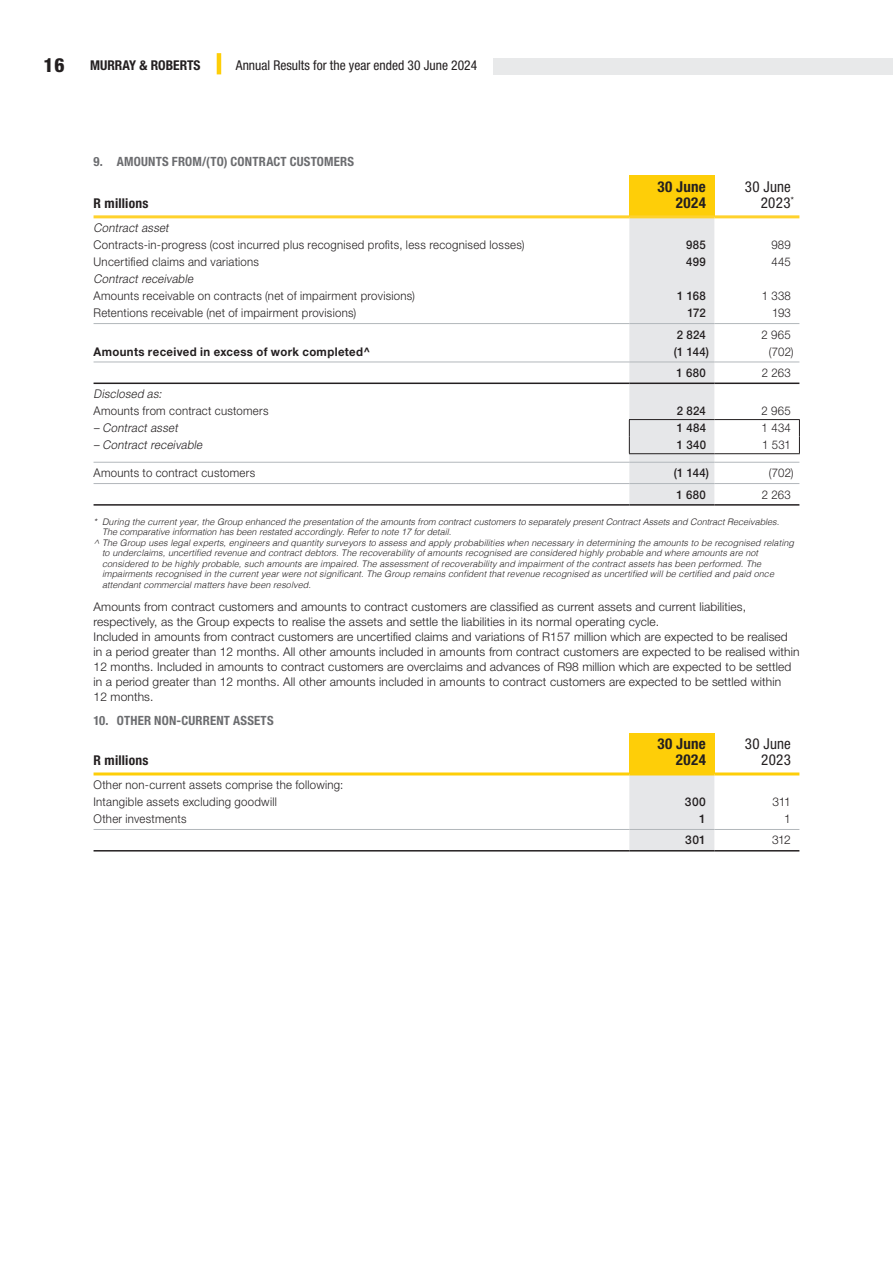
<style>
.page{position:relative;width:893px;height:1263px;background:#fff}
.page>*{position:absolute;margin:0;border:0;box-sizing:border-box;transform-origin:0 0}
.t1{font:800 condensed 19.5px "Helvetica Neue LT Std";color:#231f20}
._2023{font:condensed 15px "Helvetica Neue LT Std";letter-spacing:.02em;color:#231f20}
._2024{font:700 condensed 15px "Helvetica Neue LT Std";letter-spacing:.025em;color:#231f20}
.t2{font:condensed 13.5px "Helvetica Neue LT Std";color:#231f20}
.R_millions{font:700 condensed 13.5px "Helvetica Neue LT Std";letter-spacing:.015em;color:#231f20}
.Notes_level_1{font:700 condensed 12.75px "Helvetica Neue LT Std";letter-spacing:.015em;color:#6c6d70}
.Notes_body{font:300 12px/15px "Helvetica Neue LT Std";letter-spacing:.01em;color:#231f20}
.Table_text{font:300 12px "Helvetica Neue LT Std";letter-spacing:.025em;color:#231f20;scale:.95 1}
.Table_text-2{font:italic 300 12px "Helvetica Neue LT Std";color:#231f20;scale:.95 1}
.Table_text-3{font:500 12px "Helvetica Neue LT Std";letter-spacing:.03em;color:#231f20;scale:.95 1}
.table_level_2{font:700 12px "Helvetica Neue LT Std";letter-spacing:.03em;color:#231f20;scale:.95 1}
.table_bold_figs{font:500 12px "Helvetica Neue LT Std";letter-spacing:.035em;color:#231f20}
.table_figs{font:300 12px "Helvetica Neue LT Std";letter-spacing:-.045em;color:#231f20}
.Footnotes{font:italic 300 9px/10.5px "Helvetica";letter-spacing:.01em;color:#231f20}
</style>
<div class="page">
<div style="left:494px;top:58px;width:399px;height:17px;background:#e8e9ea"></div>
<hr style="left:217px;top:55px;width:4px;height:17px;background:#fece08">
<div style="left:629px;top:175px;width:85px;height:42px;background:#fece08"></div>
<hr style="left:94px;top:504px;width:535px;height:2px;background:#231f20">
<hr style="left:629px;top:504px;width:85px;height:2px;background:#231f20">
<hr style="left:714px;top:504px;width:85px;height:2px;background:#231f20">
<hr style="left:94px;top:215px;width:535px;height:3px;background:#ffd22c">
<hr style="left:629px;top:215px;width:85px;height:3px;background:#ffd22c">
<hr style="left:714px;top:215px;width:85px;height:3px;background:#ffd22c">
<hr style="left:94px;top:362px;width:535px;height:1px;background:#b2b7bb">
<hr style="left:714px;top:362px;width:85px;height:1px;background:#b2b7bb">
<hr style="left:94px;top:383px;width:535px;height:1px;background:#231f20">
<hr style="left:714px;top:383px;width:85px;height:1px;background:#231f20">
<hr style="left:714px;top:419px;width:86px;height:1px;background:#231f20">
<div style="left:629px;top:217px;width:85px;height:288px;background:#e6e7e9"></div>
<svg style="left:799px;top:420px;width:1px;height:33px"></svg>
<hr style="left:629px;top:453px;width:85px;height:1px;background:#231f20">
<hr style="left:714px;top:453px;width:86px;height:1px;background:#231f20">
<hr style="left:94px;top:462px;width:535px;height:1px;background:#b2b7bb">
<hr style="left:629px;top:462px;width:85px;height:1px;background:#b2b7bb">
<hr style="left:714px;top:462px;width:85px;height:1px;background:#b2b7bb">
<hr style="left:94px;top:483px;width:535px;height:1px;background:#b2b7bb">
<hr style="left:629px;top:483px;width:85px;height:1px;background:#b2b7bb">
<hr style="left:714px;top:483px;width:85px;height:1px;background:#b2b7bb">
<hr style="left:94px;top:323px;width:535px;height:1px;background:#b2b7bb">
<hr style="left:629px;top:323px;width:85px;height:1px;background:#b2b7bb">
<hr style="left:714px;top:323px;width:85px;height:1px;background:#b2b7bb">
<div style="left:629px;top:733px;width:85px;height:41px;background:#fece08"></div>
<div style="left:629px;top:775px;width:85px;height:75px;background:#e6e7e9"></div>
<hr style="left:94px;top:850px;width:535px;height:1px;background:#231f20">
<hr style="left:629px;top:850px;width:85px;height:1px;background:#231f20">
<hr style="left:714px;top:850px;width:85px;height:1px;background:#231f20">
<hr style="left:94px;top:829px;width:535px;height:1px;background:#b2b7bb">
<hr style="left:629px;top:829px;width:85px;height:1px;background:#b2b7bb">
<hr style="left:714px;top:829px;width:85px;height:1px;background:#b2b7bb">
<hr style="left:94px;top:772px;width:535px;height:3px;background:#fece08">
<hr style="left:629px;top:772px;width:85px;height:3px;background:#fece08">
<hr style="left:714px;top:772px;width:85px;height:3px;background:#fece08">
<h1 class="t1" style="left:44px;top:53px;width:22px">16</h1>
<h3 class="R_millions" style="left:90px;top:57px;width:112px">MURRAY &amp; ROBERTS</h3>
<h3 class="t2" style="left:236px;top:57px;width:243px">Annual Results for the year ended 30 June 2024</h3>
<p class="Notes_level_1" style="left:94px;top:154px;width:262px">9. AMOUNTS FROM/(TO) CONTRACT CUSTOMERS</p>
<p class="R_millions" style="left:94px;top:195px;width:57px">R millions</p>
<p class="_2024" style="left:657px;top:177px;width:50px">30 June</p>
<p class="_2024" style="left:676px;top:194px;width:32px">2024</p>
<p class="_2023" style="left:745px;top:178px;width:48px">30 June</p>
<p class="_2023" style="left:761px;top:194px;width:35px">2023<sup>*</sup></p>
<p class="Table_text-2" style="left:94px;top:220px;width:83px">Contract asset</p>
<p class="Table_text" style="left:94px;top:237px;width:455px">Contracts-in-progress (cost incurred plus recognised profits, less recognised losses)</p>
<p class="Table_text-3" style="left:686px;top:237px;width:22px">985</p>
<p class="Table_text" style="left:771px;top:237px;width:22px">989</p>
<p class="Table_text" style="left:94px;top:254px;width:176px">Uncertified claims and variations</p>
<p class="Table_text-3" style="left:686px;top:255px;width:22px">499</p>
<p class="Table_text" style="left:771px;top:254px;width:22px">445</p>
<p class="Table_text-2" style="left:94px;top:271px;width:109px">Contract receivable</p>
<p class="Table_text" style="left:94px;top:288px;width:340px">Amounts receivable on contracts (net of impairment provisions)</p>
<p class="Table_text-3" style="left:677px;top:289px;width:32px">1 168</p>
<p class="Table_text" style="left:762px;top:288px;width:32px">1 338</p>
<p class="Table_text" style="left:94px;top:306px;width:278px">Retentions receivable (net of impairment provisions)</p>
<p class="Table_text-3" style="left:687px;top:306px;width:21px">172</p>
<p class="Table_text" style="left:772px;top:306px;width:21px">193</p>
<p class="Table_text-3" style="left:677px;top:327px;width:32px">2 824</p>
<p class="Table_text" style="left:761px;top:327px;width:32px">2 965</p>
<p class="table_level_2" style="left:94px;top:344px;width:293px">Amounts received in excess of work completed^</p>
<p class="Table_text-3" style="left:674px;top:344px;width:39px">(1 144)</p>
<p class="Table_text" style="left:769px;top:344px;width:28px">(702)</p>
<p class="Table_text-3" style="left:676px;top:365px;width:33px">1 680</p>
<p class="Table_text" style="left:762px;top:365px;width:32px">2 263</p>
<p class="Table_text-2" style="left:94px;top:387px;width:76px">Disclosed as:</p>
<p class="Table_text" style="left:94px;top:404px;width:186px">Amounts from contract customers</p>
<p class="Table_text-3" style="left:677px;top:404px;width:32px">2 824</p>
<p class="Table_text" style="left:761px;top:404px;width:32px">2 965</p>
<p class="Table_text-2" style="left:94px;top:421px;width:93px">– Contract asset</p>
<p class="Table_text-3" style="left:677px;top:421px;width:33px">1 484</p>
<p class="Table_text" style="left:762px;top:421px;width:32px">1 434</p>
<p class="Table_text-2" style="left:94px;top:438px;width:118px">– Contract receivable</p>
<p class="Table_text-3" style="left:677px;top:438px;width:33px">1 340</p>
<p class="Table_text" style="left:762px;top:438px;width:32px">1 531</p>
<p class="Table_text" style="left:94px;top:466px;width:172px">Amounts to contract customers</p>
<p class="Table_text-3" style="left:674px;top:466px;width:39px">(1 144)</p>
<p class="Table_text" style="left:769px;top:466px;width:28px">(702)</p>
<p class="Table_text-3" style="left:676px;top:487px;width:33px">1 680</p>
<p class="Table_text" style="left:762px;top:487px;width:32px">2 263</p>
<p class="Footnotes" style="left:102px;top:516px;width:679px;text-indent:-9px">* During the current year, the Group enhanced the presentation of the amounts from contract customers to separately present Contract Assets and Contract Receivables.<br>The comparative information has been restated accordingly. Refer to note 17 for detail.</p>
<p class="Footnotes" style="left:102px;top:537px;width:693px;text-indent:-9px">^ The Group uses legal experts, engineers and quantity surveyors to assess and apply probabilities when necessary in determining the amounts to be recognised relating to underclaims, uncertified revenue and contract debtors. The recoverability of amounts recognised are considered highly probable and where amounts are not considered to be highly probable, such amounts are impaired. The assessment of recoverability and impairment of the contract assets has been performed. The impairments recognised in the current year were not significant. The Group remains confident that revenue recognised as uncertified will be certified and paid once attendant commercial matters have been resolved.</p>
<p class="Notes_body" style="left:94px;top:599px;width:707px">Amounts from contract customers and amounts to contract customers are classified as current assets and current liabilities, respectively, as the Group expects to realise the assets and settle the liabilities in its normal operating cycle.<br>Included in amounts from contract customers are uncertified claims and variations of R157 million which are expected to be realised in a period greater than 12 months. All other amounts included in amounts from contract customers are expected to be realised within 12 months. Included in amounts to contract customers are overclaims and advances of R98 million which are expected to be settled in a period greater than 12 months. All other amounts included in amounts to contract customers are expected to be settled within<br>12 months.</p>
<p class="Notes_level_1" style="left:94px;top:712px;width:182px">10. OTHER NON-CURRENT ASSETS</p>
<p class="R_millions" style="left:94px;top:752px;width:57px">R millions</p>
<p class="_2024" style="left:657px;top:734px;width:50px">30 June</p>
<p class="_2024" style="left:676px;top:751px;width:32px">2024</p>
<p class="_2023" style="left:745px;top:735px;width:48px">30 June</p>
<p class="_2023" style="left:761px;top:751px;width:31px">2023</p>
<p class="Table_text" style="left:94px;top:777px;width:265px">Other non-current assets comprise the following:</p>
<p class="Table_text" style="left:94px;top:794px;width:194px">Intangible assets excluding goodwill</p>
<p class="table_bold_figs" style="left:685px;top:794px;width:22px">300</p>
<p class="table_figs" style="left:772px;top:794px;width:20px">311</p>
<p class="Table_text" style="left:94px;top:811px;width:99px">Other investments</p>
<p class="table_bold_figs" style="left:699px;top:812px;width:8px">1</p>
<p class="table_figs" style="left:784px;top:811px;width:8px">1</p>
<p class="table_bold_figs" style="left:685px;top:833px;width:22px">301</p>
<p class="table_figs" style="left:772px;top:833px;width:20px">312</p>
</div>
